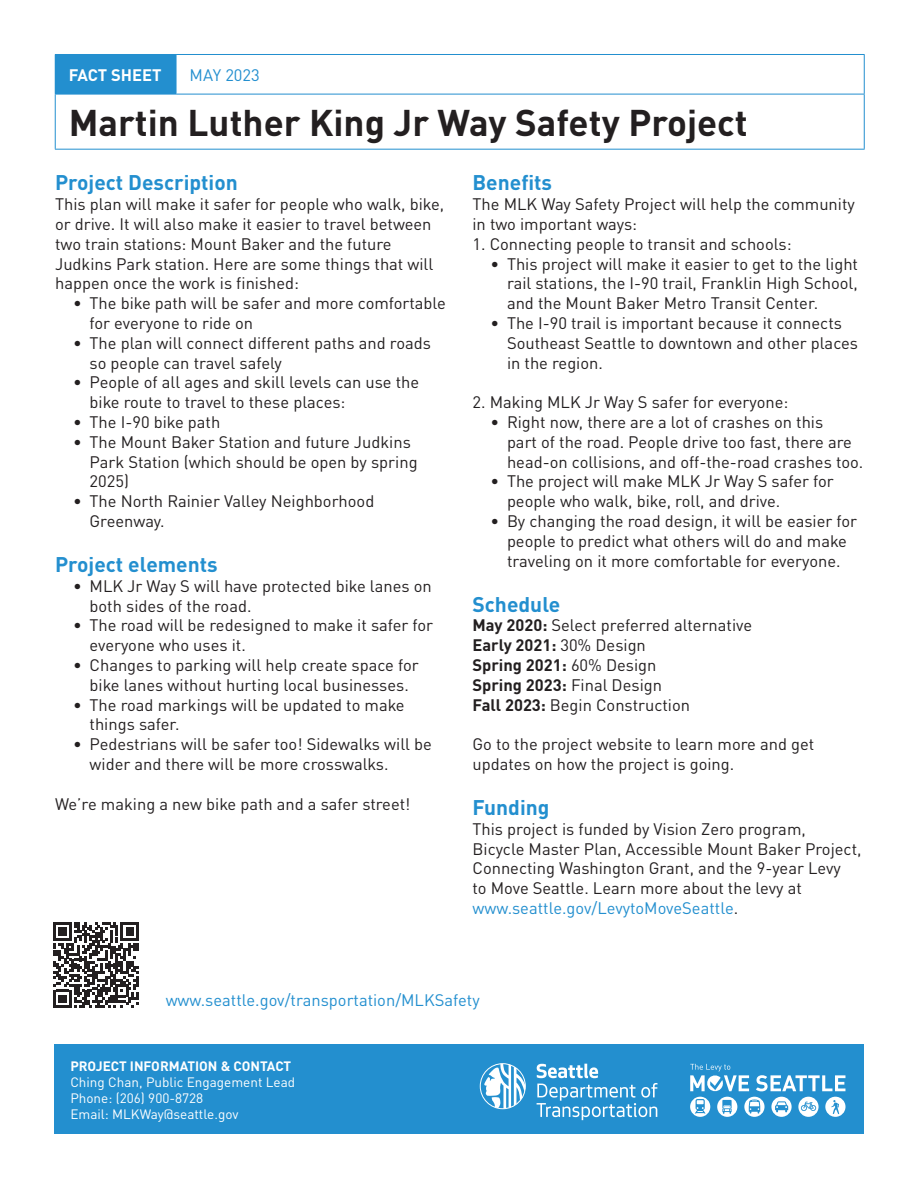
<style>
.page{position:relative;width:918px;height:1188px;background:#fff}
.page>*{position:absolute;margin:0;border:0;box-sizing:border-box;transform-origin:0 0}
.t1{font:700 36.75px "DIN Pro";color:#231f20}
.t2{font:700 21px "DIN Pro";color:#238fcf}
.t3{font:16.5px/19.8px "DIN Pro";color:#231f20}
.t4{font:700 16.5px "DIN Pro";color:#231f20}
.t5{font:16.5px "DIN Pro";color:#238fcf}
.t6{font:700 16.5px "DIN Pro";color:#fff}
.t7{font:13.5px "DIN Pro";color:#fff}
.t8{font:700 13.5px "DIN Pro";color:#fff}
.s1{font-weight:700}
.s2{font-weight:400}
.s3{color:#238fcf}
</style>
<div class="page">
<div style="left:54px;top:1044px;width:810px;height:90px;background:#238fcf"></div>
<svg style="left:756px;top:1075px;width:89px;height:16px"></svg>
<svg style="left:690px;top:1097px;width:20px;height:20px"></svg>
<svg style="left:717px;top:1097px;width:20px;height:20px"></svg>
<svg style="left:744px;top:1097px;width:21px;height:20px"></svg>
<svg style="left:771px;top:1097px;width:21px;height:20px"></svg>
<div style="left:798px;top:1097px;width:21px;height:20px;background:#fff;border-radius:50%"></div>
<div style="left:825px;top:1097px;width:21px;height:20px;background:#fff;border-radius:50%"></div>
<svg style="left:695px;top:1099px;width:11px;height:14px"></svg>
<svg style="left:749px;top:1100px;width:11px;height:14px"></svg>
<svg style="left:775px;top:1101px;width:13px;height:12px"></svg>
<svg style="left:801px;top:1102px;width:15px;height:9px"></svg>
<svg style="left:831px;top:1100px;width:8px;height:14px"></svg>
<svg style="left:722px;top:1100px;width:10px;height:14px"></svg>
<svg style="left:690px;top:1064px;width:59px;height:28px"></svg>
<svg style="left:537px;top:1064px;width:121px;height:56px"></svg>
<div style="left:480px;top:1063px;width:46px;height:46px;border:1px solid #fff;border-radius:50%"></div>
<svg style="left:484px;top:1064px;width:41px;height:45px"></svg>
<div style="left:55px;top:54px;width:121px;height:40px;background:#238fcf"></div>
<hr style="left:176px;top:54px;width:689px;height:1px;background:#238fcf">
<hr style="left:176px;top:55px;width:1px;height:39px;background:#238fcf">
<hr style="left:864px;top:55px;width:1px;height:39px;background:#238fcf">
<hr style="left:55px;top:94px;width:121px;height:1px;background:#238fcf">
<hr style="left:55px;top:94px;width:1px;height:55px;background:#238fcf">
<hr style="left:176px;top:94px;width:689px;height:1px;background:#238fcf">
<hr style="left:864px;top:94px;width:1px;height:55px;background:#238fcf">
<hr style="left:55px;top:149px;width:121px;height:1px;background:#238fcf">
<hr style="left:176px;top:149px;width:689px;height:1px;background:#238fcf">
<svg style="left:54px;top:922px;width:85px;height:86px"></svg>
<p class="t6" style="left:69px;top:61px;width:94px">FACT SHEET</p>
<p class="t5" style="left:190px;top:62px;width:72px">MAY 2023</p>
<p class="t1" style="left:69px;top:92px;width:681px">Martin Luther King Jr Way Safety Project</p>
<p class="t2" style="left:55px;top:165px;width:184px">Project Description</p>
<p class="t3" style="left:55px;top:193px;width:391px">This plan will make it safer for people who walk, bike, or drive. It will also make it easier to travel between two train stations: Mount Baker and the future Judkins Park station. Here are some things that will happen once the work is finished:</p>
<p class="t3" style="left:90px;top:292px;width:358px;text-indent:-16px">• The bike path will be safer and more comfortable for everyone to ride on</p>
<p class="t3" style="left:90px;top:331px;width:343px;text-indent:-16px">• The plan will connect different paths and roads so people can travel safely</p>
<p class="t3" style="left:90px;top:371px;width:331px;text-indent:-16px">• People of all ages and skill levels can use the bike route to travel to these places:</p>
<p class="t3" style="left:73px;top:410px;width:149px">• The I-90 bike path</p>
<p class="t3" style="left:90px;top:430px;width:330px;text-indent:-16px">• The Mount Baker Station and future Judkins<br>Park Station (which should be open by spring<br>2025)</p>
<p class="t3" style="left:90px;top:490px;width:286px;text-indent:-16px">• The North Rainier Valley Neighborhood<br>Greenway.</p>
<p class="t2" style="left:55px;top:547px;width:164px">Project elements</p>
<p class="t3" style="left:90px;top:574px;width:344px;text-indent:-16px">• MLK Jr Way S will have protected bike lanes on both sides of the road.</p>
<p class="t3" style="left:90px;top:614px;width:345px;text-indent:-16px">• The road will be redesigned to make it safer for everyone who uses it.</p>
<p class="t3" style="left:73px;top:653px;width:347px;text-align:center">• Changes to parking will help create space for bike lanes without hurting local businesses.</p>
<p class="t3" style="left:90px;top:693px;width:317px;text-indent:-16px">• The road markings will be updated to make things safer.</p>
<p class="t3" style="left:90px;top:733px;width:344px;text-indent:-16px">• Pedestrians will be safer too! Sidewalks will be wider and there will be more crosswalks.</p>
<p class="t3" style="left:55px;top:792px;width:357px">We’re making a new bike path and a safer street!</p>
<p class="t2" style="left:472px;top:165px;width:81px">Benefits</p>
<p class="t3" style="left:472px;top:193px;width:384px">The MLK Way Safety Project will help the community in two important ways:</p>
<p class="t3" style="left:472px;top:232px;width:321px">1. Connecting people to transit and schools:</p>
<p class="t3" style="left:507px;top:252px;width:353px;text-align:justify;text-indent:-16px">• This project will make it easier to get to the light rail stations, the I-90 trail, Franklin High School, and the Mount Baker Metro Transit Center.</p>
<p class="t3" style="left:507px;top:312px;width:353px;text-indent:-16px">• The I-90 trail is important because it connects<br>Southeast Seattle to downtown and other places in the region.</p>
<p class="t3" style="left:472px;top:391px;width:317px">2. Making MLK Jr Way S safer for everyone:</p>
<p class="t3" style="left:507px;top:411px;width:358px;text-indent:-16px">• Right now, there are a lot of crashes on this<br>part of the road. People drive too fast, there are head-on collisions, and off-the-road crashes too.</p>
<p class="t3" style="left:507px;top:470px;width:328px;text-indent:-16px">• The project will make MLK Jr Way S safer for people who walk, bike, roll, and drive.</p>
<p class="t3" style="left:490px;top:510px;width:368px;text-align:center">• By changing the road design, it will be easier for people to predict what others will do and make traveling on it more comfortable for everyone.</p>
<p class="t2" style="left:472px;top:587px;width:89px">Schedule</p>
<p class="t3" style="left:472px;top:614px;width:281px"><span class="s1">May 2020:</span> Select preferred alternative</p>
<p class="t4" style="left:472px;top:632px;width:175px">Early 2021: <span class="s2">30% Design</span></p>
<p class="t4" style="left:472px;top:651px;width:186px">Spring 2021: <span class="s2">60% Design</span></p>
<p class="t4" style="left:472px;top:671px;width:191px">Spring 2023: <span class="s2">Final Design</span></p>
<p class="t3" style="left:472px;top:693px;width:219px"><span class="s1">Fall 2023:</span> Begin Construction</p>
<p class="t3" style="left:472px;top:733px;width:343px">Go to the project website to learn more and get updates on how the project is going.</p>
<p class="t2" style="left:472px;top:790px;width:79px">Funding</p>
<p class="t3" style="left:472px;top:817px;width:391px">This project is funded by Vision Zero program, Bicycle Master Plan, Accessible Mount Baker Project, Connecting Washington Grant, and the 9-year Levy<br>to Move Seattle. Learn more about the levy at <span class="s3">www.seattle.gov/LevytoMoveSeattle</span>.</p>
<p class="t5" style="left:166px;top:987px;width:316px">www.seattle.gov/transportation/MLKSafety</p>
<p class="t8" style="left:70px;top:1055px;width:222px">PROJECT INFORMATION &amp; CONTACT</p>
<p class="t7" style="left:70px;top:1071px;width:226px">Ching Chan, Public Engagement Lead</p>
<p class="t7" style="left:70px;top:1088px;width:134px">Phone: (206) 900-8728</p>
<p class="t7" style="left:70px;top:1104px;width:170px">Email: MLKWay@seattle.gov</p>
</div>
